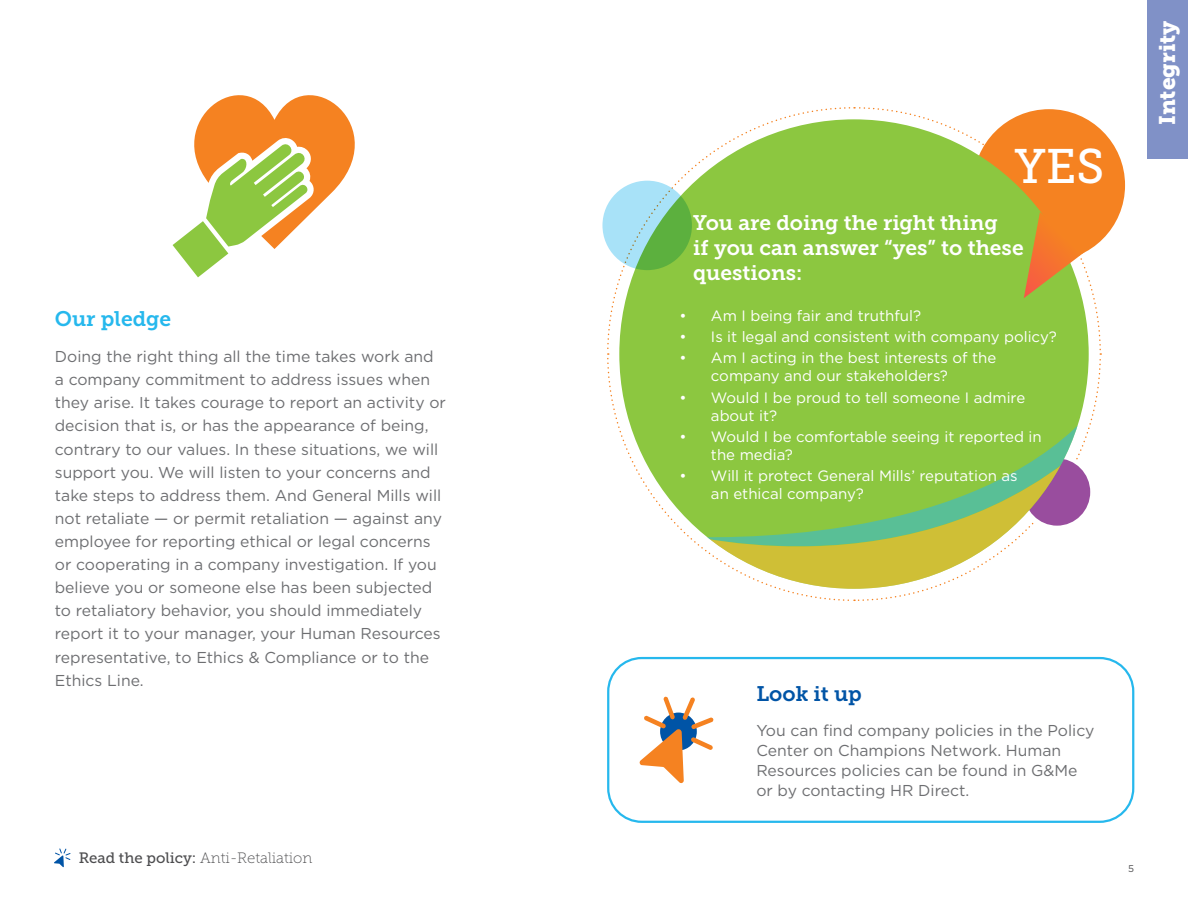
<style>
.page{position:relative;width:1188px;height:918px;background:#fff}
.page>*{position:absolute;margin:0;border:0;box-sizing:border-box;transform-origin:0 0}
.t1{font:48.3px "Museo Slab 500";color:#fff}
.t2{font:22.5px "Museo Slab 900";color:#fff}
.t3{font:21px/25.2px "Museo Slab 700";color:#fff}
.t4{font:21px "Museo Slab 700";color:#26b8ed}
.t5{font:21px "Museo Slab 700";color:#0054a6}
.t6{font:15.75px/23.1px "Gotham";color:#6d6e71}
.t7{font:15px/18px "Gotham";color:#fff}
.t8{font:15px "Museo Slab 100";color:#4d4d4f}
.t9{font:9.75px "Gotham";color:#4d4d4f}
.s1{font-family:"Museo Slab 500"}
</style>
<div class="page">
<div style="left:973px;top:109px;width:152px;height:152px;background:#f58221;border-radius:50%"></div>
<svg style="left:172px;top:95px;width:183px;height:151px;fill:#f58221"></svg>
<svg style="left:173px;top:141px;width:137px;height:136px"></svg>
<svg style="left:54px;top:848px;width:17px;height:19px"></svg>
<svg style="left:855px;top:107px;width:247px;height:244px"></svg>
<svg style="left:607px;top:107px;width:244px;height:242px"></svg>
<div style="left:619px;top:119px;width:470px;height:470px;background:#8cc740;border-radius:50%"></div>
<svg style="left:661px;top:432px;width:428px;height:157px"></svg>
<svg style="left:601px;top:179px;width:92px;height:93px;background:#90d0b5"></svg>
<div style="left:599px;top:178px;width:96px;height:95px;border:3px solid #fff;border-radius:50%"></div>
<svg style="left:1024px;top:212px;width:61px;height:86px"></svg>
<svg style="left:639px;top:696px;width:75px;height:88px"></svg>
<div style="left:607px;top:657px;width:527px;height:166px;border:2px solid #26b8ed;border-radius:33px"></div>
<div style="left:1148px;top:0;width:40px;height:159px;background:#8091c7"></div>
<h3 class="t4" style="left:55px;top:306px;width:118px">Our pledge</h3>
<p class="t6" style="left:55px;top:345px;width:393px">Doing the right thing all the time takes work and a company commitment to address issues when they arise. It takes courage to report an activity or decision that is, or has the appearance of being, contrary to our values. In these situations, we will support you. We will listen to your concerns and take steps to address them. And General Mills will not retaliate — or permit retaliation — against any employee for reporting ethical or legal concerns or cooperating in a company investigation. If you believe you or someone else has been subjected to retaliatory behavior, you should immediately report it to your manager, your Human Resources representative, to Ethics &amp; Compliance or to the Ethics Line.</p>
<p class="t8" style="left:79px;top:850px;width:235px"><span class="s1">Read the policy:</span> Anti-Retaliation</p>
<h1 class="t1" style="left:1015px;top:139px;width:91px">YES</h1>
<h3 class="t3" style="left:693px;top:210px;width:332px">You are doing the right thing<br>if you can answer “yes” to these questions:</h3>
<p class="t7" style="left:679px;top:306px;width:243px">• Am I being fair and truthful?</p>
<p class="t7" style="left:679px;top:328px;width:379px">• Is it legal and consistent with company policy?</p>
<p class="t7" style="left:711px;top:349px;width:287px;text-indent:-32px">• Am I acting in the best interests of the company and our stakeholders?</p>
<p class="t7" style="left:711px;top:388px;width:316px;text-indent:-32px">• Would I be proud to tell someone I admire about it?</p>
<p class="t7" style="left:711px;top:427px;width:332px;text-indent:-32px">• Would I be comfortable seeing it reported in the media?</p>
<p class="t7" style="left:711px;top:467px;width:308px;text-indent:-32px">• Will it protect General Mills’ reputation as an ethical company?</p>
<h2 class="t2" style="left:1154px;top:125px;width:106px;rotate:-90deg">Integrity</h2>
<h3 class="t5" style="left:756px;top:682px;width:107px">Look it up</h3>
<p class="t6" style="left:756px;top:720px;width:340px;line-height:20.1px">You can find company policies in the Policy Center on Champions Network. Human Resources policies can be found in G&amp;Me or by contacting HR Direct.</p>
<p class="t9" style="left:1128px;top:862px;width:7px">5</p>
</div>
